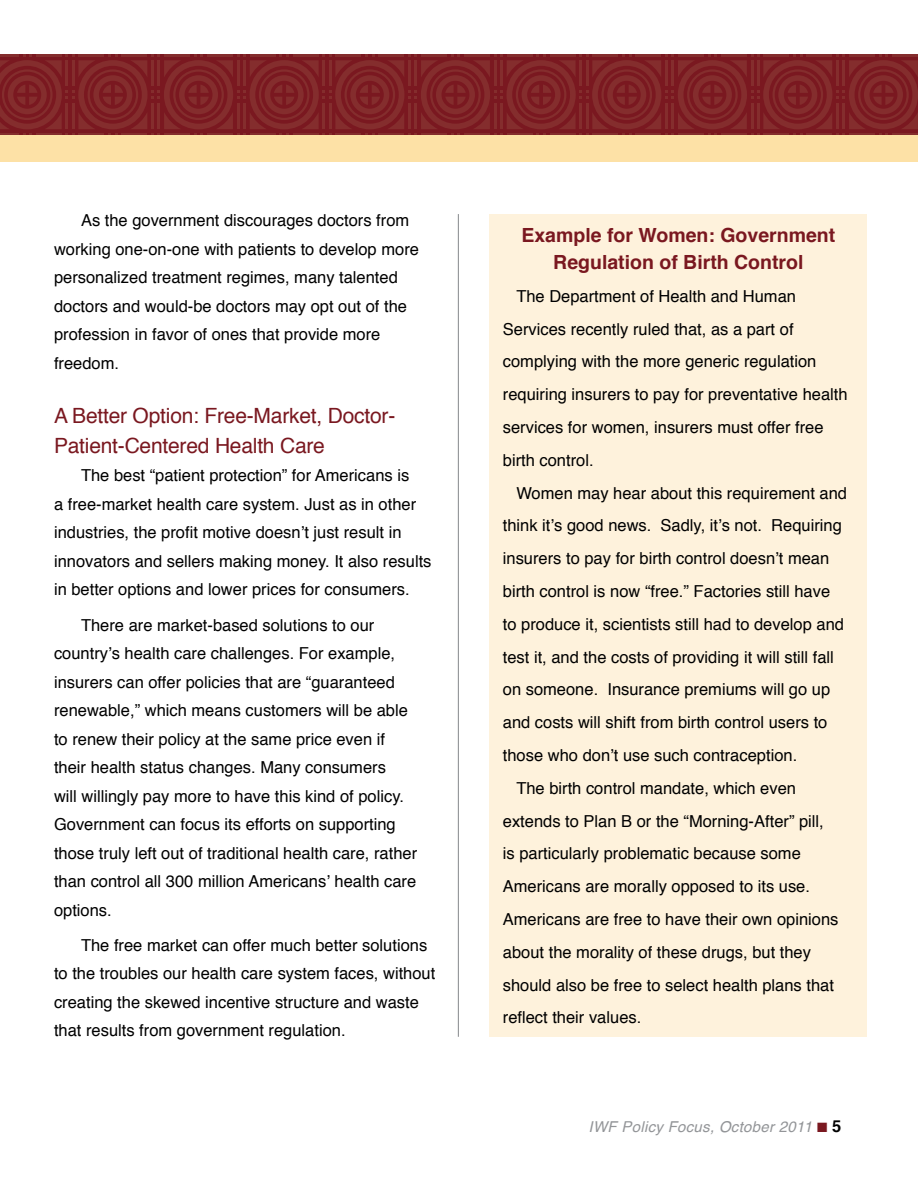
<style>
.page{position:relative;width:918px;height:1188px;background:#fff}
.page>*{position:absolute;margin:0;border:0;box-sizing:border-box;transform-origin:0 0}
.t1{font:21px/30px "Helvetica";letter-spacing:-.01em;color:#7a1820}
.t2{font:700 19.5px/26.8px "Helvetica";color:#7a1820;text-align:center}
.t3{font:16.5px/28.5px "Helvetica";color:#000}
.t4{font:italic 15px "Helvetica";letter-spacing:.02em;color:#939598}
.s1{color:#7a1820}
.s2{font-weight:700;font-style:normal;font-size:16.5px;color:#000}
</style>
<div class="page">
<hr style="left:458px;top:214px;width:1px;height:823px;background:#939598">
<div style="left:489px;top:214px;width:378px;height:823px;background:#fef2dc"></div>
<svg style="left:0;top:54px;width:918px;height:81px"></svg>
<div style="left:0;top:135px;width:918px;height:27px;background:#fde1a6"></div>
<p class="t3" style="left:54px;top:207px;width:366px;text-indent:27px">As the government discourages doctors from working one-on-one with patients to develop more personalized treatment regimes, many talented doctors and would-be doctors may opt out of the profession in favor of ones that provide more freedom.</p>
<p class="t1" style="left:54px;top:401px;width:343px">A Better Option: Free-Market, Doctor-<br>Patient-Centered Health Care</p>
<p class="t3" style="left:54px;top:462px;width:379px;text-indent:27px">The best “patient protection” for Americans is<br>a free-market health care system. Just as in other industries, the profit motive doesn’t just result in innovators and sellers making money. It also results in better options and lower prices for consumers.</p>
<p class="t3" style="left:54px;top:611px;width:365px;text-indent:27px">There are market-based solutions to our country’s health care challenges. For example, insurers can offer policies that are “guaranteed renewable,” which means customers will be able to renew their policy at the same price even if their health status changes. Many consumers<br>will willingly pay more to have this kind of policy.<br>Government can focus its efforts on supporting those truly left out of traditional health care, rather than control all 300 million Americans’ health care options.</p>
<p class="t3" style="left:54px;top:931px;width:383px;text-indent:27px">The free market can offer much better solutions to the troubles our health care system faces, without creating the skewed incentive structure and waste that results from government regulation.</p>
<p class="t2" style="left:521px;top:222px;width:315px">Example for Women: Government<br>Regulation of Birth Control</p>
<p class="t3" style="left:503px;top:280px;width:346px;line-height:32.8px;text-indent:13px">The Department of Health and Human Services recently ruled that, as a part of complying with the more generic regulation requiring insurers to pay for preventative health services for women, insurers must offer free birth control.</p>
<p class="t3" style="left:516px;top:479px;width:332px">Women may hear about this requirement and</p>
<p class="t3" style="left:503px;top:512px;width:341px">think it’s good news. Sadly, it’s not. Requiring</p>
<p class="t3" style="left:503px;top:545px;width:328px">insurers to pay for birth control doesn’t mean</p>
<p class="t3" style="left:503px;top:577px;width:329px">birth control is now “free.” Factories still have</p>
<p class="t3" style="left:503px;top:610px;width:343px">to produce it, scientists still had to develop and</p>
<p class="t3" style="left:503px;top:643px;width:333px">test it, and the costs of providing it will still fall</p>
<p class="t3" style="left:503px;top:676px;width:329px">on someone. Insurance premiums will go up</p>
<p class="t3" style="left:503px;top:709px;width:326px">and costs will shift from birth control users to</p>
<p class="t3" style="left:503px;top:741px;width:296px">those who don’t use such contraception.</p>
<p class="t3" style="left:516px;top:774px;width:281px">The birth control mandate, which even</p>
<p class="t3" style="left:503px;top:807px;width:322px">extends to Plan B or the “Morning-After” pill,</p>
<p class="t3" style="left:503px;top:840px;width:300px">is particularly problematic because some</p>
<p class="t3" style="left:503px;top:873px;width:309px">Americans are morally opposed to its use.</p>
<p class="t3" style="left:503px;top:905px;width:337px">Americans are free to have their own opinions</p>
<p class="t3" style="left:503px;top:938px;width:310px">about the morality of these drugs, but they</p>
<p class="t3" style="left:503px;top:971px;width:333px">should also be free to select health plans that</p>
<p class="t3" style="left:503px;top:1004px;width:140px">reflect their values.</p>
<p class="t4" style="left:589px;top:1115px;width:254px">IWF Policy Focus, October 2011 <span class="s1">■</span> <span class="s2">5</span></p>
</div>
